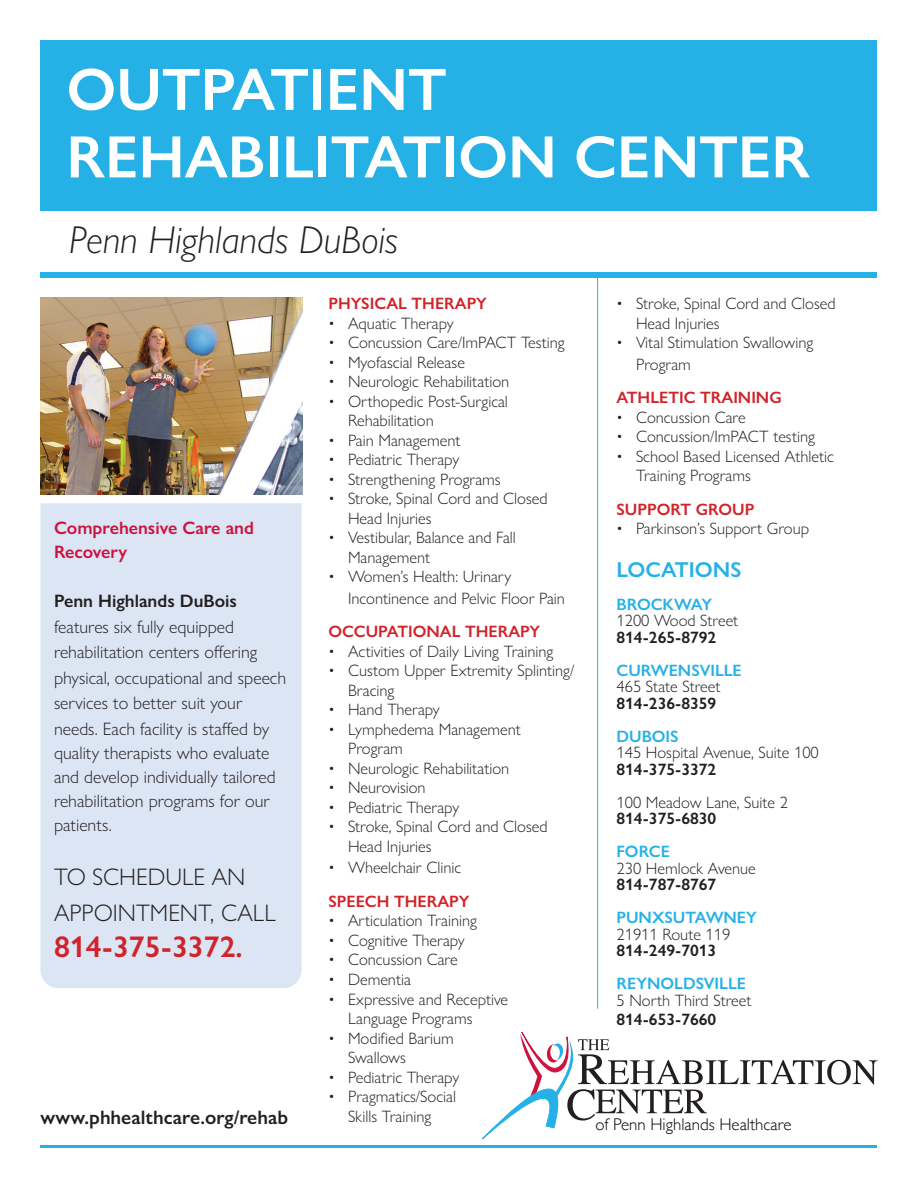
<style>
.page{position:relative;width:918px;height:1188px;background:#fff}
.page>*{position:absolute;margin:0;border:0;box-sizing:border-box;transform-origin:0 0}
.t1{font:600 60px/67.5px "Gill Sans Nova";color:#fff}
.t2{font:italic 300 39px "Gill Sans Nova";color:#231f20}
.t3{font:600 30px "Gill Sans Nova";color:#d1232a}
.t4{font:300 24px/36px "Gill Sans Nova";color:#231f20}
.t5{font:600 21.6px "Gill Sans Nova";color:#26b1e6}
.t6{font:600 19.5px "Gill Sans Nova";color:#231f20}
.t7{font:300 18px/24.8px "Gill Sans Nova";color:#231f20}
.t8{font:600 18px/24px "Gill Sans Nova";color:#cd123d}
.t9{font:600 18px "Gill Sans Nova";color:#231f20}
.t10{font:300 16.95px "Gill Sans";color:#040503}
.t11{font:300 16.5px/19.5px "Gill Sans Nova";color:#231f20}
.t12{font:600 16.5px "Gill Sans Nova";color:#231f20}
.t13{font:600 16.5px "Gill Sans Nova";color:#d1232a}
.t14{font:600 16.5px "Gill Sans Nova";color:#26b1e6}
</style>
<div class="page">
<hr style="left:597px;top:275px;width:1px;height:734px;background:#26b1e6">
<div style="left:40px;top:40px;width:838px;height:171px;background:#26b1e6"></div>
<div style="left:40px;top:503px;width:262px;height:485px;background:#dbe5f4"></div>
<hr style="left:40px;top:1145px;width:838px;height:3px;background:#26b1e6">
<div style="left:40px;top:273px;width:838px;height:5px;background:#26b1e6"></div>
<svg style="left:482px;top:1031px;width:396px;height:107px"></svg>
<img style="left:40px;top:297px;width:263px;height:197px">
<h1 class="t1" style="left:66px;top:55px;width:745px">OUTPATIENT<br>REHABILITATION CENTER</h1>
<h2 class="t2" style="left:69px;top:216px;width:330px">Penn Highlands DuBois</h2>
<p class="t13" style="left:328px;top:293px;width:160px">PHYSICAL THERAPY</p>
<p class="t11" style="left:328px;top:313px;width:127px">• Aquatic Therapy</p>
<p class="t11" style="left:328px;top:333px;width:238px">• Concussion Care/ImPACT Testing</p>
<p class="t11" style="left:328px;top:352px;width:138px">• Myofascial Release</p>
<p class="t11" style="left:328px;top:372px;width:182px">• Neurologic Rehabilitation</p>
<p class="t11" style="left:348px;top:391px;width:161px;text-indent:-20px">• Orthopedic Post-Surgical<br>Rehabilitation</p>
<p class="t11" style="left:328px;top:430px;width:133px">• Pain Management</p>
<p class="t11" style="left:328px;top:450px;width:132px">• Pediatric Therapy</p>
<p class="t11" style="left:328px;top:469px;width:174px">• Strengthening Programs</p>
<p class="t11" style="left:348px;top:489px;width:201px;text-indent:-20px">• Stroke, Spinal Cord and Closed<br>Head Injuries</p>
<p class="t11" style="left:348px;top:528px;width:169px;text-indent:-20px">• Vestibular, Balance and Fall<br>Management</p>
<p class="t11" style="left:348px;top:565px;width:218px;line-height:21.6px;text-indent:-20px">• Women’s Health: Urinary<br>Incontinence and Pelvic Floor Pain</p>
<p class="t13" style="left:328px;top:621px;width:213px">OCCUPATIONAL THERAPY</p>
<p class="t11" style="left:328px;top:641px;width:226px">• Activities of Daily Living Training</p>
<p class="t11" style="left:348px;top:661px;width:228px;text-indent:-20px">• Custom Upper Extremity Splinting/<br>Bracing</p>
<p class="t11" style="left:328px;top:700px;width:113px">• Hand Therapy</p>
<p class="t11" style="left:348px;top:719px;width:174px;text-indent:-20px">• Lymphedema Management<br>Program</p>
<p class="t11" style="left:328px;top:758px;width:182px">• Neurologic Rehabilitation</p>
<p class="t11" style="left:328px;top:778px;width:99px">• Neurovision</p>
<p class="t11" style="left:328px;top:797px;width:132px">• Pediatric Therapy</p>
<p class="t11" style="left:348px;top:817px;width:201px;text-indent:-20px">• Stroke, Spinal Cord and Closed<br>Head Injuries</p>
<p class="t11" style="left:328px;top:858px;width:134px">• Wheelchair Clinic</p>
<p class="t13" style="left:328px;top:891px;width:142px">SPEECH THERAPY</p>
<p class="t11" style="left:328px;top:911px;width:150px">• Articulation Training</p>
<p class="t11" style="left:328px;top:930px;width:138px">• Cognitive Therapy</p>
<p class="t11" style="left:328px;top:950px;width:131px">• Concussion Care</p>
<p class="t11" style="left:328px;top:969px;width:84px">• Dementia</p>
<p class="t11" style="left:348px;top:989px;width:162px;text-indent:-20px">• Expressive and Receptive<br>Language Programs</p>
<p class="t11" style="left:348px;top:1028px;width:107px;text-indent:-20px">• Modified Barium<br>Swallows</p>
<p class="t11" style="left:328px;top:1067px;width:132px">• Pediatric Therapy</p>
<p class="t11" style="left:328px;top:1086px;width:129px;text-align:center">• Pragmatics/Social<br>Skills Training</p>
<p class="t11" style="left:636px;top:294px;width:201px;text-indent:-20px">• Stroke, Spinal Cord and Closed<br>Head Injuries</p>
<p class="t11" style="left:636px;top:331px;width:179px;line-height:21.6px;text-indent:-20px">• Vital Stimulation Swallowing<br>Program</p>
<p class="t13" style="left:616px;top:387px;width:167px">ATHLETIC TRAINING</p>
<p class="t11" style="left:616px;top:407px;width:131px">• Concussion Care</p>
<p class="t11" style="left:616px;top:427px;width:200px">• Concussion/ImPACT testing</p>
<p class="t11" style="left:636px;top:446px;width:199px;text-indent:-20px">• School Based Licensed Athletic<br>Training Programs</p>
<p class="t13" style="left:616px;top:499px;width:139px">SUPPORT GROUP</p>
<p class="t11" style="left:616px;top:519px;width:194px">• Parkinson’s Support Group</p>
<p class="t8" style="left:54px;top:515px;width:202px">Comprehensive Care and<br>Recovery</p>
<p class="t9" style="left:54px;top:590px;width:185px">Penn Highlands DuBois</p>
<p class="t7" style="left:54px;top:614px;width:234px">features six fully equipped rehabilitation centers offering physical, occupational and speech services to better suit your needs. Each facility is staffed by quality therapists who evaluate and develop individually tailored rehabilitation programs for our patients.</p>
<h3 class="t4" style="left:54px;top:858px;width:223px">TO SCHEDULE AN<br>APPOINTMENT, CALL</h3>
<h3 class="t3" style="left:54px;top:928px;width:190px">814-375-3372.</h3>
<h3 class="t5" style="left:616px;top:556px;width:127px">LOCATIONS</h3>
<p class="t14" style="left:616px;top:594px;width:97px">BROCKWAY</p>
<p class="t11" style="left:616px;top:611px;width:123px">1200 Wood Street</p>
<p class="t12" style="left:616px;top:627px;width:101px">814-265-8792</p>
<p class="t14" style="left:616px;top:660px;width:127px">CURWENSVILLE</p>
<p class="t11" style="left:616px;top:677px;width:105px">465 State Street</p>
<p class="t12" style="left:616px;top:693px;width:101px">814-236-8359</p>
<p class="t14" style="left:616px;top:726px;width:64px">DUBOIS</p>
<p class="t11" style="left:616px;top:743px;width:204px">145 Hospital Avenue, Suite 100</p>
<p class="t12" style="left:616px;top:759px;width:101px">814-375-3372</p>
<p class="t11" style="left:616px;top:792px;width:173px">100 Meadow Lane, Suite 2</p>
<p class="t12" style="left:616px;top:809px;width:101px">814-375-6830</p>
<p class="t14" style="left:616px;top:842px;width:55px">FORCE</p>
<p class="t11" style="left:616px;top:858px;width:141px">230 Hemlock Avenue</p>
<p class="t12" style="left:616px;top:875px;width:101px">814-787-8767</p>
<p class="t14" style="left:616px;top:908px;width:142px">PUNXSUTAWNEY</p>
<p class="t11" style="left:616px;top:924px;width:115px">21911 Route 119</p>
<p class="t12" style="left:616px;top:941px;width:101px">814-249-7013</p>
<p class="t14" style="left:616px;top:974px;width:131px">REYNOLDSVILLE</p>
<p class="t11" style="left:616px;top:990px;width:136px">5 North Third Street</p>
<p class="t12" style="left:616px;top:1009px;width:101px">814-653-7660</p>
<p class="t6" style="left:40px;top:1106px;width:249px">www.phhealthcare.org/rehab</p>
<p class="t10" style="left:595px;top:1111px;width:198px">of Penn Highlands Healthcare</p>
</div>
